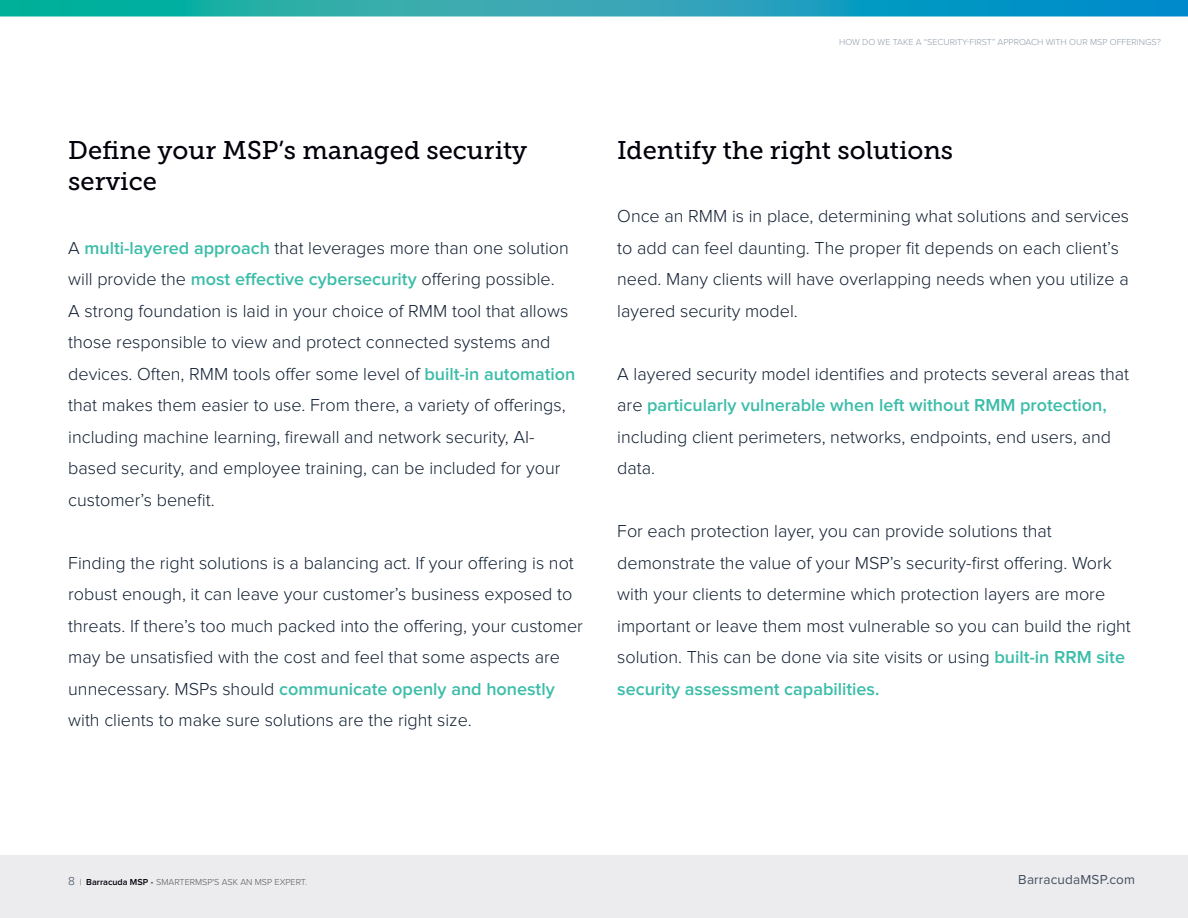
<style>
.page{position:relative;width:1188px;height:918px;background:#fff}
.page>*{position:absolute;margin:0;border:0;box-sizing:border-box;transform-origin:0 0}
.t1{font:25.5px/31.5px "Museo Slab 500";color:#00000a}
.t2{font:300 18px/31.5px "Proxima Nova";color:#111f32}
.t3{font:13.5px "Proxima Nova";letter-spacing:.015em;color:#425160}
.t4{font:300 9px "Proxima Nova";color:#919daa}
.t5{font:300 9px "Proxima Nova";color:#58595b}
.s1{font-weight:600;color:#3bbda9}
.s2{font-size:12px;color:#425160}
.s3{font-weight:600;color:#00000a}
</style>
<div class="page">
<div style="left:0;top:855px;width:1188px;height:63px;background:#ecebee"></div>
<svg style="left:0;top:0;width:1188px;height:16px;background:#1aa3b4"></svg>
<p class="t4" style="left:839px;top:37px;width:278px">How do we take a “security-fi rst” approach with our MSP off</p>
<p class="t4" style="left:1126px;top:37px;width:36px">erings?</p>
<h1 class="t1" style="left:68px;top:135px;width:461px">Define your MSP’s managed security service</h1>
<p class="t2" style="left:68px;top:232px;width:502px">A <span class="s1">multi-layered approach</span> that leverages more than one solution will provide the <span class="s1">most effective cybersecurity</span> offering possible.<br>A strong foundation is laid in your choice of RMM</p>
<p class="t2" style="left:68px;top:295px;width:502px;text-indent:384px">tool that allows those responsible to view and protect connected systems and devices. Often, RMM</p>
<p class="t2" style="left:68px;top:358px;width:509px;text-indent:165px">tools offer some level of <span class="s1">built-in automation </span>that makes them easier to use. From there, a variety of offerings, including machine learning, firewall and network security, AI&shy;based security, and employee training, can be included for your customer’s benefit.</p>
<p class="t2" style="left:68px;top:547px;width:516px">Finding the right solutions is a balancing act. If your offering is not robust enough, it can leave your customer’s business exposed to threats. If there’s too much packed into the offering, your customer may be unsatisfied with the cost and feel that some aspects are unnecessary. MSPs should <span class="s1">communicate openly and honestly </span>with clients to make sure solutions are the right size.</p>
<h1 class="t1" style="left:617px;top:135px;width:337px">Identify the right solutions</h1>
<p class="t2" style="left:617px;top:201px;width:85px">Once an RMM</p>
<p class="t2" style="left:617px;top:201px;width:513px;text-indent:115px">is in place, determining what solutions and services to add can feel daunting. The proper fit depends on each client’s need. Many clients will have overlapping needs when you utilize a layered security model.</p>
<p class="t2" style="left:617px;top:358px;width:513px">A layered security model identifies and protects several areas that are <span class="s1">particularly vulnerable when left without RMM protection, </span>including client perimeters, networks, endpoints, end users, and data.</p>
<p class="t2" style="left:617px;top:516px;width:515px">For each protection layer, you can provide solutions that demonstrate the value of your MSP’s security-first offering. Work with your clients to determine which protection layers are more important or leave them most vulnerable so you can build the right solution. This can be done via site visits or using <span class="s1">built-in RRM site security assessment capabilities.</span></p>
<p class="t5" style="left:68px;top:877px;width:240px"><span class="s2">8</span> | <span class="s3">Barracuda MSP</span> • SmarterMSP's As k an MSP Expert.</p>
<p class="t3" style="left:1018px;top:869px;width:118px">BarracudaMSP.com</p>
</div>
